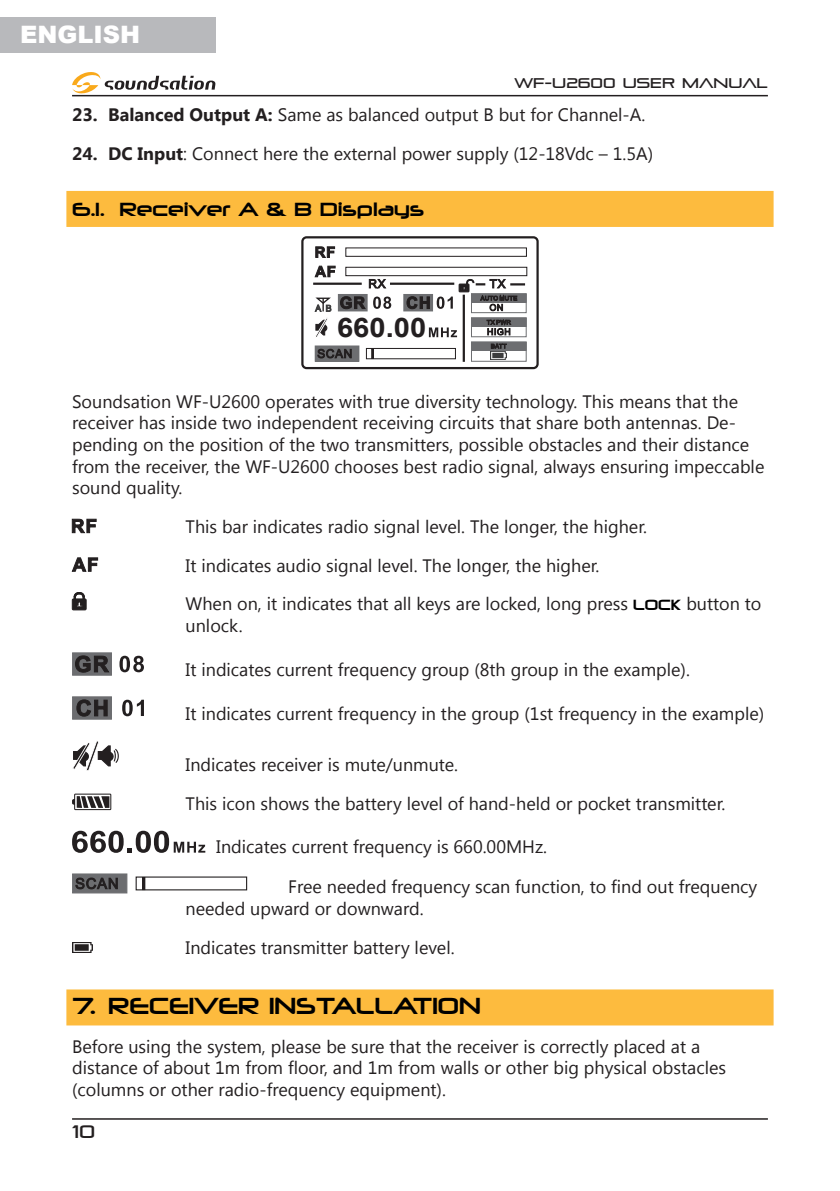
<style>
.page{position:relative;width:840px;height:1191px;background:#fff}
.page>*{position:absolute;margin:0;border:0;box-sizing:border-box;transform-origin:0 0}
.t1{font:700 27px "Arial";color:#231f20;scale:1.08 1}
.t2{font:900 24px "Arial";color:#fff}
.t3{font:22px "Neuropolitical";color:#000}
.t4{font:18px/21.6px "Segoe UI";color:#231f20}
.t5{font:18px "Neuropolitical";color:#000}
.t6{font:18px "Pirulen";color:#231f20}
.t7{font:14px "Pirulen";color:#231f20}
.s1{font-weight:700}
.s2{font-family:"Neuropolitical";font-size:14px;color:#000}
</style>
<div class="page">
<div style="left:66px;top:191px;width:707px;height:36px;background:#fdbb3e"></div>
<div style="left:66px;top:989px;width:707px;height:36px;background:#fdbb3e"></div>
<div style="left:301px;top:236px;width:237px;height:133px;border:2px solid #231f20;border-radius:4px"></div>
<hr style="left:313px;top:282px;width:48px;height:3px;background:#231f20">
<hr style="left:390px;top:282px;width:64px;height:3px;background:#231f20">
<hr style="left:462px;top:295px;width:2px;height:67px;background:#231f20">
<svg style="left:369px;top:279px;width:17px;height:9px"></svg>
<div style="left:345px;top:247px;width:181px;height:10px;border:1px solid #231f20"></div>
<svg style="left:315px;top:246px;width:20px;height:12px"></svg>
<div style="left:345px;top:267px;width:182px;height:9px;border:1px solid #231f20"></div>
<svg style="left:314px;top:266px;width:21px;height:11px"></svg>
<svg style="left:428px;top:327px;width:29px;height:10px"></svg>
<svg style="left:405px;top:296px;width:26px;height:13px"></svg>
<div style="left:403px;top:294px;width:30px;height:17px;border:1px solid #6d6e71"></div>
<svg style="left:406px;top:296px;width:23px;height:13px"></svg>
<svg style="left:436px;top:296px;width:16px;height:13px"></svg>
<svg style="left:373px;top:296px;width:18px;height:13px"></svg>
<div style="left:338px;top:294px;width:29px;height:17px;border:1px solid #6d6e71"></div>
<svg style="left:340px;top:296px;width:25px;height:13px"></svg>
<div style="left:471px;top:293px;width:55px;height:20px;border:1px solid #6d6e71"></div>
<div style="left:471px;top:293px;width:55px;height:10px;border:1px solid #6d6e71"></div>
<svg style="left:458px;top:279px;width:66px;height:32px"></svg>
<div style="left:471px;top:317px;width:55px;height:20px;border:1px solid #6d6e71"></div>
<div style="left:471px;top:318px;width:55px;height:8px;background:#6d6e71"></div>
<div style="left:471px;top:318px;width:55px;height:9px;border:1px solid #6d6e71"></div>
<svg style="left:486px;top:320px;width:25px;height:15px"></svg>
<img style="left:490px;top:352px;width:16px;height:8px">
<div style="left:471px;top:342px;width:55px;height:20px;border:1px solid #6d6e71"></div>
<div style="left:471px;top:342px;width:55px;height:8px;background:#6d6e71"></div>
<div style="left:471px;top:341px;width:55px;height:10px;border:1px solid #6d6e71"></div>
<svg style="left:490px;top:344px;width:16px;height:5px"></svg>
<div style="left:315px;top:346px;width:44px;height:15px;background:#6d6e71"></div>
<div style="left:314px;top:345px;width:45px;height:17px;border:1px solid #6d6e71"></div>
<div style="left:366px;top:348px;width:89px;height:11px;border:1px solid #231f20"></div>
<svg style="left:317px;top:349px;width:34px;height:9px"></svg>
<svg style="left:371px;top:348px;width:2px;height:11px"></svg>
<svg style="left:314px;top:297px;width:18px;height:40px"></svg>
<svg style="left:72px;top:519px;width:24px;height:14px"></svg>
<svg style="left:72px;top:557px;width:26px;height:15px"></svg>
<svg style="left:72px;top:592px;width:14px;height:18px"></svg>
<svg style="left:119px;top:655px;width:25px;height:17px"></svg>
<svg style="left:72px;top:652px;width:40px;height:23px"></svg>
<svg style="left:75px;top:655px;width:34px;height:17px"></svg>
<svg style="left:72px;top:696px;width:40px;height:23px"></svg>
<svg style="left:76px;top:699px;width:31px;height:17px"></svg>
<svg style="left:122px;top:699px;width:22px;height:17px"></svg>
<svg style="left:73px;top:741px;width:46px;height:30px"></svg>
<svg style="left:72px;top:793px;width:39px;height:17px"></svg>
<svg style="left:72px;top:830px;width:133px;height:23px"></svg>
<div style="left:72px;top:873px;width:55px;height:20px;background:#6c6d70;border:1px solid #6c6d70"></div>
<svg style="left:75px;top:877px;width:43px;height:12px"></svg>
<svg style="left:142px;top:877px;width:3px;height:13px"></svg>
<img style="left:72px;top:942px;width:20px;height:10px">
<hr style="left:72px;top:95px;width:695px;height:1px;background:#231f20">
<svg style="left:72px;top:72px;width:143px;height:22px"></svg>
<hr style="left:72px;top:1118px;width:695px;height:1px;background:#231f20">
<div style="left:0;top:17px;width:215px;height:35px;background:#b8b9bc"></div>
<h2 class="t2" style="left:20px;top:17px;width:121px">ENGLISH</h2>
<p class="t7" style="left:514px;top:74px;width:255px">WF-U2600 USER MANUAL</p>
<p class="t4" style="left:72px;top:103px;width:574px"><span class="s1">23. Balanced Output A:</span> Same as balanced output B but for Channel-A.</p>
<p class="t4" style="left:72px;top:142px;width:582px"><span class="s1">24. DC Input</span>: Connect here the external power supply (12-18Vdc – 1.5A)</p>
<p class="t5" style="left:72px;top:197px;width:353px">6.1. Receiver A &amp; B Displays</p>
<h1 class="t1" style="left:337px;top:310px;width:84px">660.00</h1>
<p class="t4" style="left:72px;top:390px;width:693px">Soundsation WF-U2600 operates with true diversity technology. This means that the receiver has inside two independent receiving circuits that share both antennas. De&shy;pending on the position of the two transmitters, possible obstacles and their distance from the receiver, the WF-U2600 chooses best radio signal, always ensuring impeccable sound quality.</p>
<p class="t4" style="left:185px;top:506px;width:577px;line-height:38.6px">This bar indicates radio signal level. The longer, the higher.<br>It indicates audio signal level. The longer, the higher.<br>When on, it indicates that all keys are locked, long press <span class="s2">LOCK</span> button to</p>
<p class="t4" style="left:185px;top:614px;width:59px">unlock.</p>
<p class="t4" style="left:185px;top:657px;width:505px">It indicates current frequency group (8th group in the example).</p>
<p class="t4" style="left:185px;top:701px;width:579px">It indicates current frequency in the group (1st frequency in the example)</p>
<p class="t4" style="left:185px;top:745px;width:541px;line-height:38.6px">Indicates receiver is mute/unmute.<br>This icon shows the battery level of hand-held or pocket transmitter.</p>
<p class="t4" style="left:216px;top:835px;width:332px">Indicates current frequency is 660.00MHz.</p>
<p class="t4" style="left:185px;top:875px;width:573px;text-indent:103px">Free needed frequency scan function, to find out frequency needed upward or downward.</p>
<p class="t4" style="left:185px;top:935px;width:270px">Indicates transmitter battery level.</p>
<p class="t3" style="left:72px;top:992px;width:410px">7. RECEIVER INSTALLATION</p>
<p class="t4" style="left:72px;top:1034px;width:655px">Before using the system, please be sure that the receiver is correctly placed at a distance of about 1m from floor, and 1m from walls or other big physical obstacles (columns or other radio-frequency equipment).</p>
<p class="t6" style="left:72px;top:1120px;width:25px">10</p>
</div>
